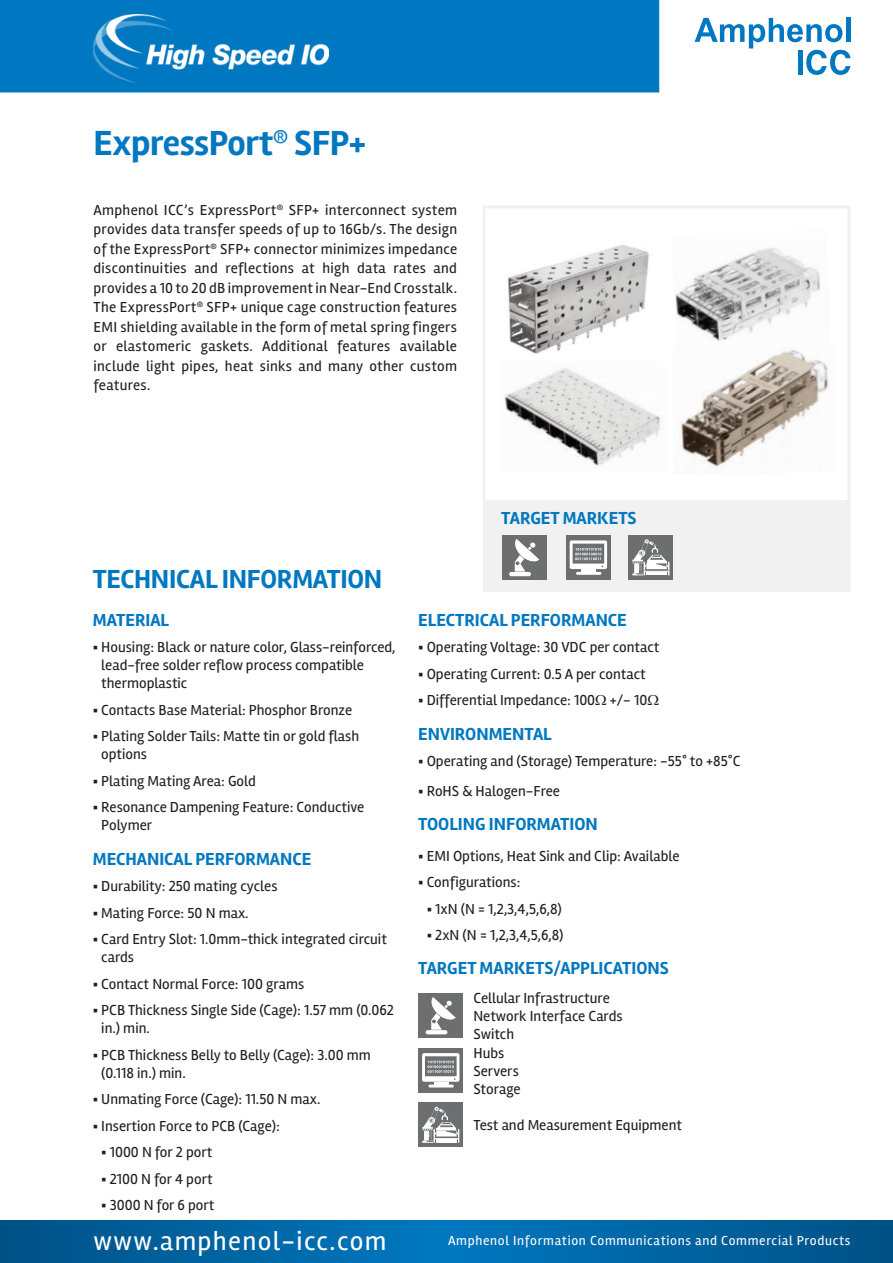
<style>
.page{position:relative;width:893px;height:1263px;background:#fff}
.page>*{position:absolute;margin:0;border:0;box-sizing:border-box;transform-origin:0 0}
.t1{font:700 36px "Rambla";letter-spacing:-.01em;color:#0078c1}
.t2{font:27px "Rambla";letter-spacing:.05em;color:#fff}
.t3{font:700 27px "Rambla";letter-spacing:-.01em;color:#0078c1}
.t4{font:700 18px "Rambla";color:#0078c1}
.t5{font:15px/19.5px "Rambla";color:#221f1f}
.t6{font:13.5px "Rambla";letter-spacing:.05em;color:#fff}
</style>
<div class="page">
<div style="left:0;top:0;width:659px;height:92px;background:#0078c1"></div>
<svg style="left:695px;top:18px;width:155px;height:57px"></svg>
<hr style="left:846px;top:18px;width:4px;height:24px;background:#0078c1">
<img style="left:0;top:1220px;width:893px;height:25px">
<img style="left:0;top:1245px;width:893px;height:18px">
<img style="left:508px;top:245px;width:141px;height:109px">
<div style="left:483px;top:205px;width:367px;height:298px;border:3px solid #f1f1f2"></div>
<div style="left:483px;top:503px;width:367px;height:88px;background:#f1f1f2"></div>
<div style="left:502px;top:535px;width:45px;height:45px;background:#6c6e70"></div>
<hr style="left:509px;top:572px;width:22px;height:4px;background:#fff;border-radius:2px">
<svg style="left:514px;top:539px;width:25px;height:33px"></svg>
<div style="left:566px;top:535px;width:45px;height:45px;background:#6c6e70"></div>
<hr style="left:576px;top:572px;width:25px;height:3px;background:#fff">
<svg style="left:570px;top:540px;width:37px;height:32px"></svg>
<div style="left:628px;top:535px;width:45px;height:45px;background:#6c6e70"></div>
<svg style="left:632px;top:539px;width:37px;height:37px"></svg>
<img style="left:94px;top:15px;width:234px;height:67px">
<img style="left:675px;top:247px;width:145px;height:94px">
<img style="left:504px;top:367px;width:156px;height:99px">
<div style="left:418px;top:993px;width:45px;height:45px;background:#6c6e70"></div>
<svg style="left:426px;top:1030px;width:21px;height:4px"></svg>
<svg style="left:431px;top:997px;width:25px;height:33px"></svg>
<div style="left:418px;top:1048px;width:45px;height:45px;background:#6c6e70"></div>
<hr style="left:428px;top:1084px;width:26px;height:3px;background:#fff">
<hr style="left:434px;top:1082px;width:14px;height:3px;background:#fff">
<svg style="left:422px;top:1053px;width:37px;height:29px"></svg>
<div style="left:418px;top:1102px;width:45px;height:45px;background:#6c6e70"></div>
<svg style="left:422px;top:1107px;width:37px;height:36px"></svg>
<img style="left:680px;top:348px;width:149px;height:121px">
<h1 class="t1" style="left:94px;top:127px;width:274px">ExpressPort<sup>®</sup> SFP+</h1>
<p class="t5" style="left:94px;top:201px;width:365px;text-align:justify">Amphenol ICC’s ExpressPort<sup>®</sup> SFP+ interconnect system provides data transfer speeds of up to 16Gb/s. The design of the ExpressPort<sup>®</sup> SFP+ connector minimizes impedance discontinuities and reflections at high data rates and provides a 10 to 20 dB improvement in Near-End Crosstalk.<br>The ExpressPort<sup>®</sup> SFP+ unique cage construction features EMI shielding available in the form of metal spring fingers or elastomeric gaskets. Additional features available include light pipes, heat sinks and many other custom features.</p>
<h2 class="t3" style="left:93px;top:567px;width:291px">TECHNICAL INFORMATION</h2>
<p class="t4" style="left:501px;top:511px;width:137px">TARGET MARKETS</p>
<p class="t4" style="left:93px;top:612px;width:78px">MATERIAL</p>
<p class="t5" style="left:101px;top:639px;width:296px;line-height:18px;text-indent:-9px">▪▪ Housing: Black or nature color, Glass-reinforced, lead-free solder reflow process compatible thermoplastic</p>
<p class="t5" style="left:93px;top:701px;width:261px">▪▪ Contacts Base Material: Phosphor Bronze</p>
<p class="t5" style="left:101px;top:728px;width:259px;line-height:18px;text-indent:-9px">▪▪ Plating Solder Tails: Matte tin or gold flash options</p>
<p class="t5" style="left:93px;top:772px;width:165px">▪▪ Plating Mating Area: Gold</p>
<p class="t5" style="left:101px;top:799px;width:265px;line-height:18px;text-indent:-9px">▪▪ Resonance Dampening Feature: Conductive<br>Polymer</p>
<p class="t4" style="left:93px;top:851px;width:220px">MECHANICAL PERFORMANCE</p>
<p class="t5" style="left:93px;top:877px;width:186px">▪▪ Durability: 250 mating cycles</p>
<p class="t5" style="left:93px;top:904px;width:157px">▪▪ Mating Force: 50 N max.</p>
<p class="t5" style="left:101px;top:931px;width:287px;line-height:18px;text-indent:-9px">▪▪ Card Entry Slot: 1.0mm-thick integrated circuit cards</p>
<p class="t5" style="left:93px;top:975px;width:213px">▪▪ Contact Normal Force: 100 grams</p>
<p class="t5" style="left:101px;top:1002px;width:294px;line-height:18px;text-indent:-9px">▪▪ PCB Thickness Single Side (Cage): 1.57 mm (0.062 in.) min.</p>
<p class="t5" style="left:101px;top:1047px;width:271px;line-height:18px;text-indent:-9px">▪▪ PCB Thickness Belly to Belly (Cage): 3.00 mm (0.118 in.) min.</p>
<p class="t5" style="left:93px;top:1090px;width:229px">▪▪ Unmating Force (Cage): 11.50 N max.</p>
<p class="t5" style="left:93px;top:1117px;width:189px">▪▪ Insertion Force to PCB (Cage):</p>
<p class="t5" style="left:101px;top:1143px;width:113px">▪▪ 1000 N for 2 port</p>
<p class="t5" style="left:101px;top:1170px;width:113px">▪▪ 2100 N for 4 port</p>
<p class="t5" style="left:101px;top:1196px;width:115px">▪▪ 3000 N for 6 port</p>
<p class="t4" style="left:418px;top:612px;width:210px">ELECTRICAL PERFORMANCE</p>
<p class="t5" style="left:418px;top:638px;width:243px">▪▪ Operating Voltage: 30 VDC per contact</p>
<p class="t5" style="left:418px;top:665px;width:229px">▪▪ Operating Current: 0.5 A per contact</p>
<p class="t5" style="left:418px;top:691px;width:231px">▪▪ Differential Impedance: 100 +/- 10</p>
<p class="t4" style="left:418px;top:726px;width:135px">ENVIRONMENTAL</p>
<p class="t5" style="left:418px;top:752px;width:324px">▪▪ Operating and (Storage) Temperature: -55° to +85°C</p>
<p class="t5" style="left:418px;top:782px;width:143px">▪▪ RoHS &amp; Halogen-Free</p>
<p class="t4" style="left:418px;top:817px;width:181px">TOOLING INFORMATION</p>
<p class="t5" style="left:418px;top:847px;width:263px">▪▪ EMI Options, Heat Sink and Clip: Available</p>
<p class="t5" style="left:418px;top:873px;width:104px">▪▪ Configurations:</p>
<p class="t5" style="left:427px;top:900px;width:137px">▪▪ 1xN (N = 1,2,3,4,5,6,8)</p>
<p class="t5" style="left:427px;top:926px;width:138px">▪▪ 2xN (N = 1,2,3,4,5,6,8)</p>
<p class="t4" style="left:418px;top:961px;width:252px">TARGET MARKETS/APPLICATIONS</p>
<p class="t5" style="left:473px;top:990px;width:151px;line-height:18.1px">Cellular Infrastructure<br>Network Interface Cards<br>Switch<br>Hubs<br>Servers<br>Storage</p>
<p class="t5" style="left:473px;top:1116px;width:210px">Test and Measurement Equipment</p>
<h2 class="t2" style="left:94px;top:1230px;width:294px">www.amphenol-icc.com</h2>
<p class="t6" style="left:448px;top:1235px;width:404px">Amphenol Information Communications and Commercial Products</p>
</div>
